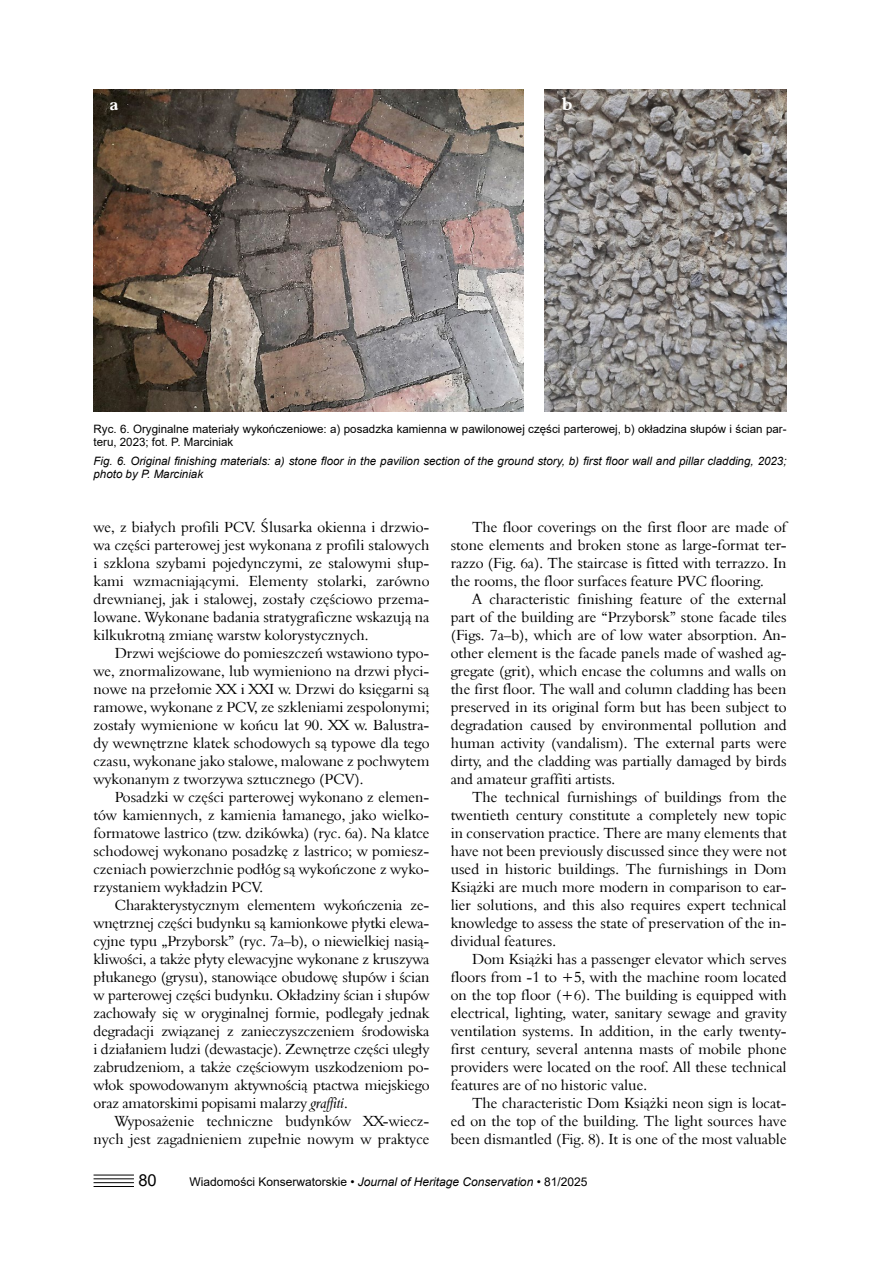
<style>
.page{position:relative;width:893px;height:1263px;background:#fff}
.page>*{position:absolute;margin:0;border:0;box-sizing:border-box;transform-origin:0 0}
.t1{font:700 18px "Aldine 401 EU";color:#fff}
.t2{font:16.5px "Arial";color:#000}
.t3{font:15px/18px "Aldine 401 EU Normal";color:#000;text-align:justify}
.t4{font:12px "Arial";color:#000}
.t5{font:italic 11.55px/13.8px "Arial";color:#000}
.t6{font:11.55px/13.8px "Arial";color:#000}
.s1{font-family:"Aldine 401 EU Italic"}
.s2{font-style:italic}
</style>
<div class="page">
<hr style="left:94px;top:1175px;width:40px;height:1px;background:#000">
<hr style="left:94px;top:1178px;width:40px;height:1px;background:#000">
<hr style="left:94px;top:1182px;width:40px;height:1px;background:#000">
<hr style="left:94px;top:1186px;width:40px;height:1px;background:#000">
<img style="left:94px;top:89px;width:429px;height:322px">
<img style="left:545px;top:89px;width:242px;height:322px">
<p class="t1" style="left:109px;top:93px;width:11px">a</p>
<p class="t1" style="left:562px;top:93px;width:12px">b</p>
<p class="t6" style="left:94px;top:421px;width:695px">Ryc. 6. Oryginalne materiały wykończeniowe: a) posadzka kamienna w pawilonowej części parterowej, b) okładzina słupów i ścian par&shy;teru, 2023; fot. P. Marciniak</p>
<p class="t5" style="left:94px;top:454px;width:694px">Fig. 6. Original finishing materials: a) stone floor in the pavilion section of the ground story, b) first floor wall and pillar cladding, 2023; photo by P. Marciniak</p>
<p class="t3" style="left:451px;top:518px;width:337px;text-indent:21px">The floor coverings on the first floor are made of stone elements and broken stone as large-format ter&shy;razzo (Fig. 6a). The staircase is fitted with terrazzo. In the rooms, the floor surfaces feature PVC flooring.</p>
<p class="t3" style="left:451px;top:590px;width:337px;text-indent:21px">A characteristic finishing feature of the external part of the building are “Przyborsk” stone facade tiles (Figs. 7a–b), which are of low water absorption. An&shy;other element is the facade panels made of washed ag&shy;gregate (grit), which encase the columns and walls on the first floor. The wall and column cladding has been preserved in its original form but has been subject to degradation caused by environmental pollution and human activity (vandalism). The external parts were dirty, and the cladding was partially damaged by birds and amateur graffiti artists.</p>
<p class="t3" style="left:451px;top:788px;width:337px;text-indent:21px">The technical furnishings of buildings from the twentieth century constitute a completely new topic in conservation practice. There are many elements that have not been previously discussed since they were not used in historic buildings. The furnishings in Dom Książki are much more modern in comparison to ear&shy;lier solutions, and this also requires expert technical knowledge to assess the state of preservation of the in&shy;dividual features.</p>
<p class="t3" style="left:451px;top:950px;width:337px;text-indent:21px">Dom Książki has a passenger elevator which serves floors from -1 to +5, with the machine room located on the top floor (+6). The building is equipped with electrical, lighting, water, sanitary sewage and gravity ventilation systems. In addition, in the early twenty&shy;first century, several antenna masts of mobile phone providers were located on the roof. All these technical features are of no historic value.</p>
<p class="t3" style="left:451px;top:1094px;width:337px;text-indent:21px">The characteristic Dom Książki neon sign is locat&shy;ed on the top of the building. The light sources have been dismantled (Fig. 8). It is one of the most valuable</p>
<p class="t3" style="left:94px;top:518px;width:337px">we, z białych profili PCV. Ślusarka okienna i drzwio&shy;wa części parterowej jest wykonana z profili stalowych i szklona szybami pojedynczymi, ze stalowymi słup&shy;kami wzmacniającymi. Elementy stolarki, zarówno drewnianej, jak i stalowej, zostały częściowo przema&shy;lowane. Wykonane badania stratygraficzne wskazują na kilkukrotną zmianę warstw kolorystycznych.</p>
<p class="t3" style="left:94px;top:644px;width:337px;text-indent:21px">Drzwi wejściowe do pomieszczeń wstawiono typo&shy;we, znormalizowane, lub wymieniono na drzwi płyci&shy;nowe na przełomie XX i XXI w. Drzwi do księgarni są ramowe, wykonane z PCV, ze szkleniami zespolonymi; zostały wymienione w końcu lat 90. XX w. Balustra&shy;dy wewnętrzne klatek schodowych są typowe dla tego czasu, wykonane jako stalowe, malowane z pochwytem wykonanym z tworzywa sztucznego (PCV).</p>
<p class="t3" style="left:94px;top:788px;width:337px;text-indent:21px">Posadzki w części parterowej wykonano z elemen&shy;tów kamiennych, z kamienia łamanego, jako wielko&shy;formatowe lastrico (tzw. dzikówka) (ryc. 6a). Na klatce schodowej wykonano posadzkę z lastrico; w pomiesz&shy;czeniach powierzchnie podłóg są wykończone z wyko&shy;rzystaniem wykładzin PCV.</p>
<p class="t3" style="left:94px;top:896px;width:337px;text-indent:21px">Charakterystycznym elementem wykończenia ze&shy;wnętrznej części budynku są kamionkowe płytki elewa&shy;cyjne typu „Przyborsk” (ryc. 7a–b), o niewielkiej nasią&shy;kliwości, a także płyty elewacyjne wykonane z kruszywa płukanego (grysu), stanowiące obudowę słupów i ścian w parterowej części budynku. Okładziny ścian i słupów zachowały się w oryginalnej formie, podlegały jednak degradacji związanej z zanieczyszczeniem środowiska i działaniem ludzi (dewastacje). Zewnętrze części uległy zabrudzeniom, a także częściowym uszkodzeniom po&shy;włok spowodowanym aktywnością ptactwa miejskiego oraz amatorskimi popisami malarzy <span class="s1">graffiti</span>.</p>
<p class="t3" style="left:94px;top:1112px;width:337px;text-align:right">Wyposażenie techniczne budynków XX-wiecz&shy;nych jest zagadnieniem zupełnie nowym w praktyce</p>
<p class="t2" style="left:138px;top:1168px;width:20px">80</p>
<p class="t4" style="left:190px;top:1173px;width:399px">Wiadomości Konserwatorskie • <span class="s2">Journal of Heritage Conservation</span> • 81/2025</p>
</div>
